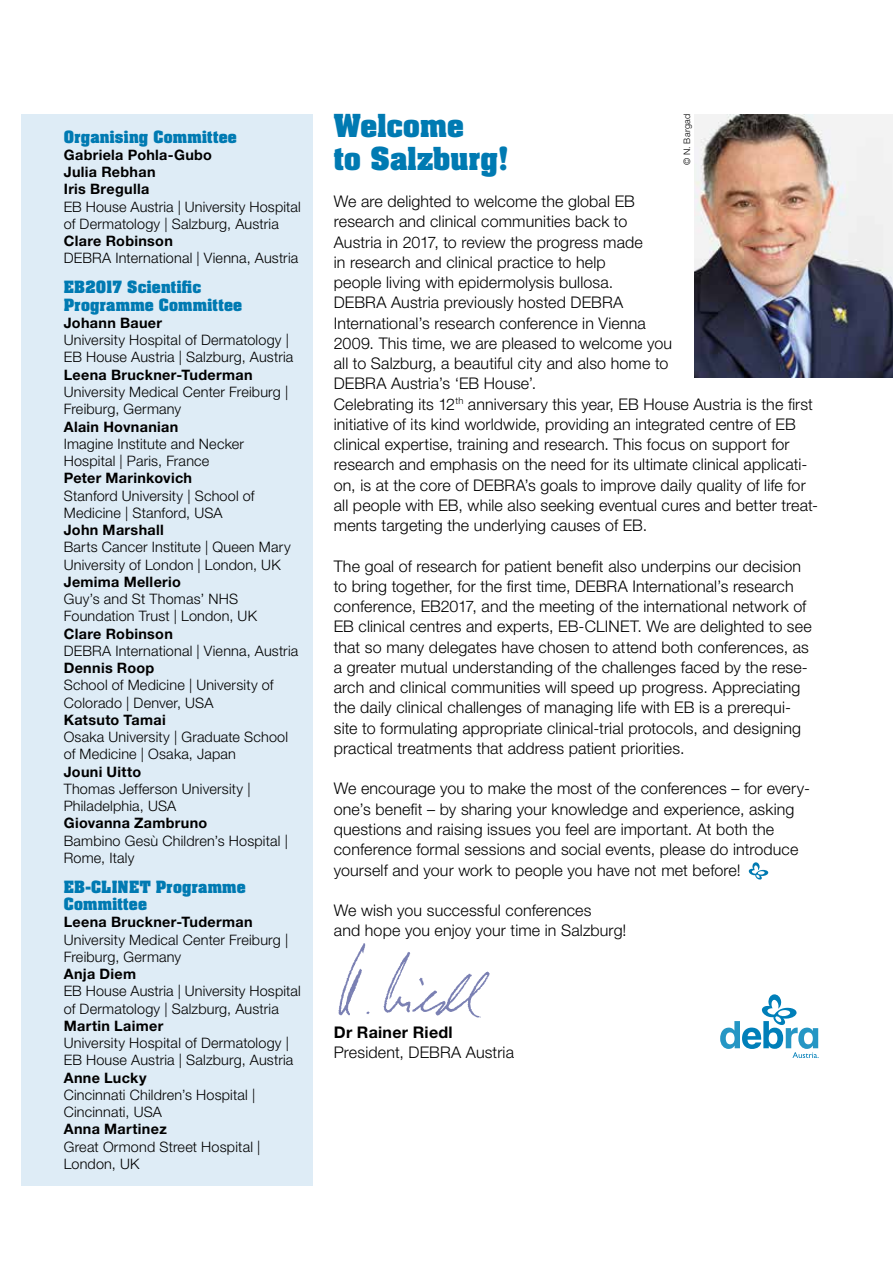
<style>
.page{position:relative;width:893px;height:1263px;background:#fff}
.page>*{position:absolute;margin:0;border:0;box-sizing:border-box;transform-origin:0 0}
.t1{font:700 27px/32.4px "Aachen Std";letter-spacing:.005em;color:#007ab2}
.t2{font:300 16.05px/20.2px "Helvetica Neue LT Pro";letter-spacing:.01em;color:#000}
.t3{font:700 16.05px "Helvetica Neue LT Pro";letter-spacing:.015em;color:#000}
.t4{font:300 14.4px/17.2px "Helvetica Neue LT Pro";letter-spacing:.015em;color:#000}
.t5{font:700 14.4px/17.2px "Helvetica Neue LT Pro";letter-spacing:.02em;color:#000}
.t6{font:700 14.4px/17.2px "Aachen Std";letter-spacing:.015em;color:#007ab2}
.t7{font:300 9px "Helvetica Neue LT Pro";letter-spacing:.03em;color:#000}
</style>
<div class="page">
<div style="left:21px;top:114px;width:292px;height:1071px;background:#deecf6"></div>
<svg style="left:748px;top:862px;width:20px;height:18px"></svg>
<img style="left:338px;top:943px;width:152px;height:75px">
<img style="left:694px;top:114px;width:199px;height:264px">
<svg style="left:720px;top:994px;width:99px;height:64px"></svg>
<p class="t6" style="left:64px;top:128px;width:174px">Organising Committee</p>
<p class="t5" style="left:64px;top:146px;width:150px">Gabriela Pohla-Gubo<br>Julia Rebhan<br>Iris Bregulla</p>
<p class="t4" style="left:64px;top:198px;width:239px">EB House Austria | University Hospital of Dermatology | Salzburg, Austria</p>
<p class="t5" style="left:64px;top:232px;width:111px">Clare Robinson</p>
<p class="t4" style="left:64px;top:249px;width:236px">DEBRA International | Vienna, Austria</p>
<p class="t6" style="left:64px;top:279px;width:180px">EB2017 Scientific<br>Programme Committee</p>
<p class="t5" style="left:64px;top:314px;width:100px">Johann Bauer</p>
<p class="t4" style="left:64px;top:331px;width:231px">University Hospital of Dermatology |<br>EB House Austria | Salzburg, Austria</p>
<p class="t5" style="left:64px;top:366px;width:190px">Leena Bruckner-Tuderman</p>
<p class="t4" style="left:64px;top:383px;width:226px">University Medical Center Freiburg |<br>Freiburg, Germany</p>
<p class="t5" style="left:64px;top:417px;width:116px">Alain Hovnanian</p>
<p class="t4" style="left:64px;top:435px;width:182px">Imagine Institute and Necker<br>Hospital | Paris, France</p>
<p class="t5" style="left:64px;top:469px;width:130px">Peter Marinkovich</p>
<p class="t4" style="left:64px;top:486px;width:192px">Stanford University | School of<br>Medicine | Stanford, USA</p>
<p class="t5" style="left:64px;top:521px;width:102px">John Marshall</p>
<p class="t4" style="left:64px;top:538px;width:228px">Barts Cancer Institute | Queen Mary<br>University of London | London, UK</p>
<p class="t5" style="left:64px;top:573px;width:119px">Jemima Mellerio</p>
<p class="t4" style="left:64px;top:590px;width:195px">Guy’s and St Thomas’ NHS<br>Foundation Trust | London, UK</p>
<p class="t5" style="left:64px;top:624px;width:111px">Clare Robinson</p>
<p class="t4" style="left:64px;top:642px;width:236px">DEBRA International | Vienna, Austria</p>
<p class="t5" style="left:64px;top:659px;width:92px">Dennis Roop</p>
<p class="t4" style="left:64px;top:676px;width:211px">School of Medicine | University of<br>Colorado | Denver, USA</p>
<p class="t5" style="left:64px;top:711px;width:103px">Katsuto Tamai</p>
<p class="t4" style="left:64px;top:728px;width:226px">Osaka University | Graduate School of Medicine | Osaka, Japan</p>
<p class="t5" style="left:64px;top:762px;width:79px">Jouni Uitto</p>
<p class="t4" style="left:64px;top:780px;width:188px">Thomas Jefferson University |<br>Philadelphia, USA</p>
<p class="t5" style="left:64px;top:814px;width:145px">Giovanna Zambruno</p>
<p class="t4" style="left:64px;top:831px;width:226px">Bambino Gesù Children’s Hospital |<br>Rome, Italy</p>
<p class="t6" style="left:64px;top:878px;width:183px">EB-CLINET Programme<br>Committee</p>
<p class="t5" style="left:64px;top:913px;width:190px">Leena Bruckner-Tuderman</p>
<p class="t4" style="left:64px;top:930px;width:226px">University Medical Center Freiburg |<br>Freiburg, Germany</p>
<p class="t5" style="left:64px;top:965px;width:74px">Anja Diem</p>
<p class="t4" style="left:64px;top:982px;width:239px">EB House Austria | University Hospital of Dermatology | Salzburg, Austria</p>
<p class="t5" style="left:64px;top:1017px;width:101px">Martin Laimer</p>
<p class="t4" style="left:64px;top:1034px;width:231px">University Hospital of Dermatology |<br>EB House Austria | Salzburg, Austria</p>
<p class="t5" style="left:64px;top:1068px;width:84px">Anne Lucky</p>
<p class="t4" style="left:64px;top:1086px;width:193px">Cincinnati Children’s Hospital |<br>Cincinnati, USA</p>
<p class="t5" style="left:64px;top:1120px;width:105px">Anna Martinez</p>
<p class="t4" style="left:64px;top:1137px;width:198px">Great Ormond Street Hospital |<br>London, UK</p>
<h1 class="t1" style="left:334px;top:110px;width:177px">Welcome<br>to Salzburg!</h1>
<p class="t2" style="left:334px;top:191px;width:486px">We are delighted to welcome the global EB<br>research and clinical communities back to<br>Austria in 2017, to review the progress made<br>in research and clinical practice to help<br>people living with epidermolysis bullosa.<br>DEBRA Austria previously hosted DEBRA<br>International’s research conference in Vienna<br>2009. This time, we are pleased to welcome you<br>all to Salzburg, a beautiful city and also home to<br>DEBRA Austria’s ‘EB House’.<br>Celebrating its 12<sup>th</sup> anniversary this year, EB House Austria is the first initiative of its kind worldwide, providing an integrated centre of EB clinical expertise, training and research. This focus on support for research and emphasis on the need for its ultimate clinical applicati&shy;on, is at the core of DEBRA’s goals to improve daily quality of life for all people with EB, while also seeking eventual cures and better treat&shy;ments targeting the underlying causes of EB.</p>
<p class="t2" style="left:334px;top:555px;width:479px">The goal of research for patient benefit also underpins our decision to bring together, for the first time, DEBRA International’s research conference, EB2017, and the meeting of the international network of EB clinical centres and experts, EB-CLINET. We are delighted to see that so many delegates have chosen to attend both conferences, as a greater mutual understanding of the challenges faced by the rese&shy;arch and clinical communities will speed up progress. Appreciating the daily clinical challenges of managing life with EB is a prerequi&shy;site to formulating appropriate clinical-trial protocols, and designing practical treatments that address patient priorities.</p>
<p class="t2" style="left:334px;top:778px;width:476px">We encourage you to make the most of the conferences – for every&shy;one’s benefit – by sharing your knowledge and experience, asking questions and raising issues you feel are important. At both the conference formal sessions and social events, please do introduce yourself and your work to people you have not met before!</p>
<p class="t2" style="left:334px;top:900px;width:294px">We wish you successful conferences<br>and hope you enjoy your time in Salzburg!</p>
<p class="t7" style="left:681px;top:165px;width:52px;rotate:-90deg">© N. Bargad</p>
<p class="t3" style="left:334px;top:1022px;width:120px">Dr Rainer Riedl</p>
<p class="t2" style="left:334px;top:1042px;width:182px">President, DEBRA Austria</p>
</div>
